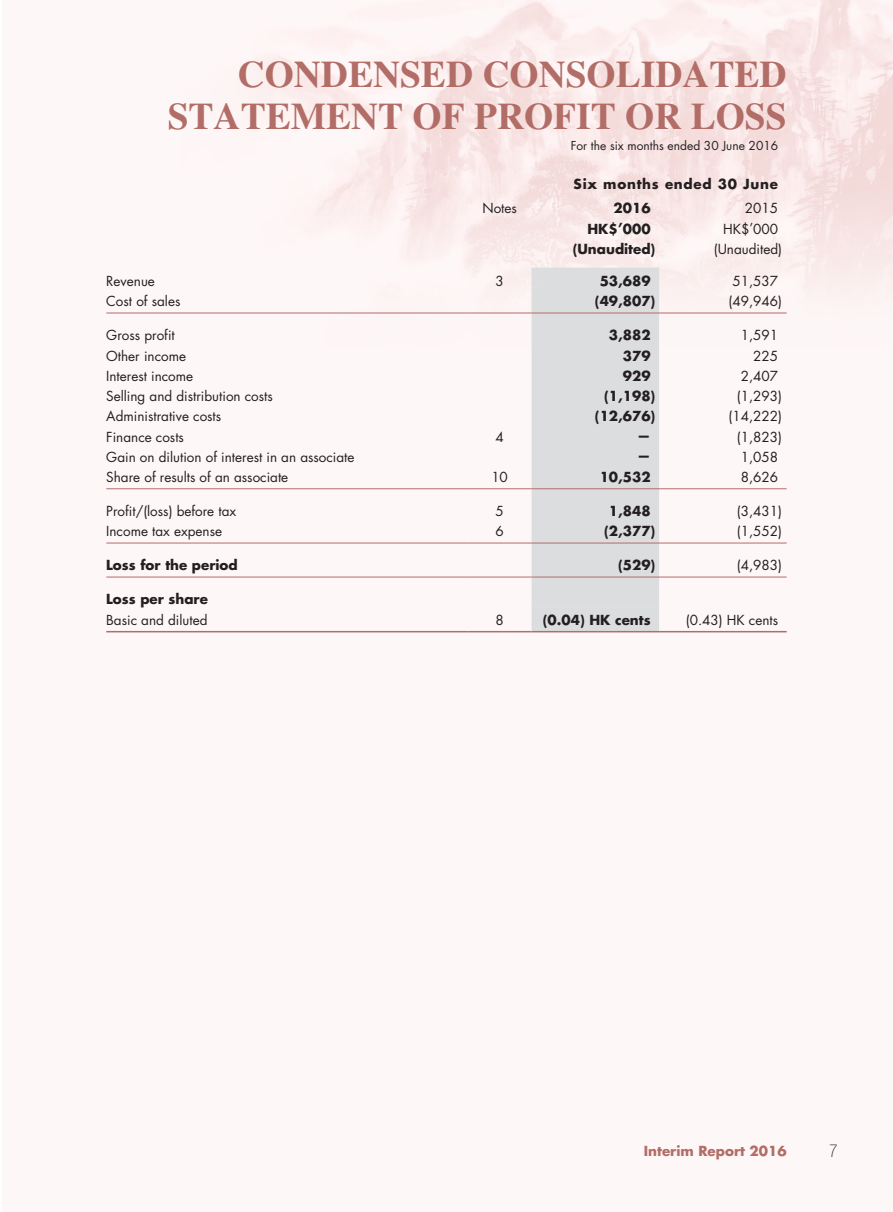
<style>
.page{position:relative;width:893px;height:1212px;background:#fff}
.page>*{position:absolute;margin:0;border:0;box-sizing:border-box;transform-origin:0 0}
.主標題{font:700 37.5px/42px "Times LT Std";color:#b26d67;text-align:right}
.t1{font:100 18px "Helvetica Neue LT Std";color:#231f20;scale:.85 1}
._1__內文{font:13.5px "Futura Std";color:#231f20}
._1__內文-2{font:700 13.5px "Futura Std";color:#231f20}
._1__內文-3{font:700 13.5px "Futura Std";letter-spacing:.055em;color:#231f20}
.t2{font:700 13.5px "Futura Std";color:#b26d67}
.日期{font:12px "Futura Std";color:#231f20}
</style>
<div class="page">
<div style="left:3px;top:0;width:890px;height:1212px;background:#fef7f7"></div>
<img style="left:172px;top:0;width:721px;height:313px">
<div style="left:531px;top:268px;width:128px;height:363px;background:#dcdddf"></div>
<div style="left:531px;top:288px;width:128px;height:318px;background:#dcdddf"></div>
<hr style="left:106px;top:313px;width:362px;height:1px;background:#b26d67">
<hr style="left:468px;top:313px;width:63px;height:1px;background:#b26d67">
<hr style="left:531px;top:313px;width:128px;height:1px;background:#b26d67">
<hr style="left:659px;top:313px;width:128px;height:1px;background:#b26d67">
<hr style="left:106px;top:488px;width:362px;height:1px;background:#b26d67">
<hr style="left:468px;top:488px;width:63px;height:1px;background:#b26d67">
<hr style="left:531px;top:488px;width:128px;height:1px;background:#b26d67">
<hr style="left:659px;top:488px;width:128px;height:1px;background:#b26d67">
<hr style="left:106px;top:543px;width:362px;height:1px;background:#b26d67">
<hr style="left:468px;top:543px;width:63px;height:1px;background:#b26d67">
<hr style="left:531px;top:543px;width:128px;height:1px;background:#b26d67">
<hr style="left:659px;top:543px;width:128px;height:1px;background:#b26d67">
<hr style="left:106px;top:577px;width:362px;height:1px;background:#b26d67">
<hr style="left:468px;top:577px;width:63px;height:1px;background:#b26d67">
<hr style="left:531px;top:577px;width:128px;height:1px;background:#b26d67">
<hr style="left:659px;top:577px;width:128px;height:1px;background:#b26d67">
<hr style="left:106px;top:631px;width:362px;height:1px;background:#b26d67">
<hr style="left:468px;top:631px;width:63px;height:1px;background:#b26d67">
<hr style="left:531px;top:631px;width:128px;height:1px;background:#b26d67">
<hr style="left:659px;top:631px;width:128px;height:1px;background:#b26d67">
<p class="主標題" style="left:168px;top:53px;width:620px">CONDENSED CONSOLIDATED<br>STATEMENT OF PROFIT OR LOSS</p>
<p class="日期" style="left:571px;top:137px;width:209px">For the six months ended 30 June 2016</p>
<p class="_1__內文-3" style="left:574px;top:175px;width:206px">Six months ended 30 June</p>
<p class="_1__內文" style="left:482px;top:200px;width:36px">Notes</p>
<p class="_1__內文-2" style="left:614px;top:199px;width:39px">2016</p>
<p class="_1__內文" style="left:745px;top:200px;width:35px">2015</p>
<p class="_1__內文-2" style="left:587px;top:220px;width:65px">HK$’000</p>
<p class="_1__內文" style="left:723px;top:220px;width:57px">HK$’000</p>
<p class="_1__內文-2" style="left:573px;top:240px;width:84px">(Unaudited)</p>
<p class="_1__內文" style="left:714px;top:240px;width:70px">(Unaudited)</p>
<p class="_1__內文" style="left:106px;top:273px;width:50px">Revenue</p>
<p class="_1__內文" style="left:495px;top:273px;width:10px">3</p>
<p class="_1__內文-2" style="left:600px;top:272px;width:52px">53,689</p>
<p class="_1__內文" style="left:732px;top:273px;width:47px">51,537</p>
<p class="_1__內文" style="left:106px;top:293px;width:76px">Cost of sales</p>
<p class="_1__內文-2" style="left:595px;top:292px;width:62px">(49,807)</p>
<p class="_1__內文" style="left:728px;top:293px;width:55px">(49,946)</p>
<p class="_1__內文" style="left:106px;top:327px;width:70px">Gross profit</p>
<p class="_1__內文-2" style="left:609px;top:326px;width:43px">3,882</p>
<p class="_1__內文" style="left:741px;top:327px;width:39px">1,591</p>
<p class="_1__內文" style="left:106px;top:347px;width:81px">Other income</p>
<p class="_1__內文-2" style="left:623px;top:347px;width:29px">379</p>
<p class="_1__內文" style="left:753px;top:347px;width:26px">225</p>
<p class="_1__內文" style="left:106px;top:367px;width:88px">Interest income</p>
<p class="_1__內文-2" style="left:623px;top:367px;width:29px">929</p>
<p class="_1__內文" style="left:741px;top:367px;width:39px">2,407</p>
<p class="_1__內文" style="left:106px;top:388px;width:168px">Selling and distribution costs</p>
<p class="_1__內文-2" style="left:604px;top:387px;width:53px">(1,198)</p>
<p class="_1__內文" style="left:737px;top:388px;width:47px">(1,293)</p>
<p class="_1__內文" style="left:106px;top:408px;width:116px">Administrative costs</p>
<p class="_1__內文-2" style="left:595px;top:407px;width:62px">(12,676)</p>
<p class="_1__內文" style="left:728px;top:408px;width:55px">(14,222)</p>
<p class="_1__內文" style="left:106px;top:428px;width:79px">Finance costs</p>
<p class="_1__內文" style="left:495px;top:428px;width:10px">4</p>
<p class="_1__內文-2" style="left:637px;top:427px;width:15px">—</p>
<p class="_1__內文" style="left:737px;top:428px;width:47px">(1,823)</p>
<p class="_1__內文" style="left:106px;top:448px;width:250px">Gain on dilution of interest in an associate</p>
<p class="_1__內文-2" style="left:637px;top:447px;width:15px">—</p>
<p class="_1__內文" style="left:741px;top:448px;width:39px">1,058</p>
<p class="_1__內文" style="left:106px;top:469px;width:183px">Share of results of an associate</p>
<p class="_1__內文" style="left:491px;top:469px;width:18px">10</p>
<p class="_1__內文-2" style="left:600px;top:468px;width:52px">10,532</p>
<p class="_1__內文" style="left:741px;top:469px;width:39px">8,626</p>
<p class="_1__內文" style="left:106px;top:503px;width:131px">Profit/(loss) before tax</p>
<p class="_1__內文" style="left:495px;top:503px;width:10px">5</p>
<p class="_1__內文-2" style="left:609px;top:502px;width:43px">1,848</p>
<p class="_1__內文" style="left:737px;top:503px;width:47px">(3,431)</p>
<p class="_1__內文" style="left:106px;top:523px;width:117px">Income tax expense</p>
<p class="_1__內文" style="left:495px;top:523px;width:10px">6</p>
<p class="_1__內文-2" style="left:604px;top:522px;width:53px">(2,377)</p>
<p class="_1__內文" style="left:737px;top:523px;width:47px">(1,552)</p>
<p class="_1__內文-2" style="left:106px;top:556px;width:133px">Loss for the period</p>
<p class="_1__內文-2" style="left:618px;top:556px;width:39px">(529)</p>
<p class="_1__內文" style="left:737px;top:557px;width:47px">(4,983)</p>
<p class="_1__內文-2" style="left:106px;top:590px;width:103px">Loss per share</p>
<p class="_1__內文" style="left:106px;top:611px;width:103px">Basic and diluted</p>
<p class="_1__內文" style="left:495px;top:611px;width:10px">8</p>
<p class="_1__內文-2" style="left:543px;top:611px;width:109px">(0.04) HK cents</p>
<p class="_1__內文" style="left:686px;top:611px;width:94px">(0.43) HK cents</p>
<p class="t2" style="left:644px;top:1142px;width:144px">Interim Report 2016</p>
<p class="t1" style="left:829px;top:1140px;width:12px">7</p>
</div>
